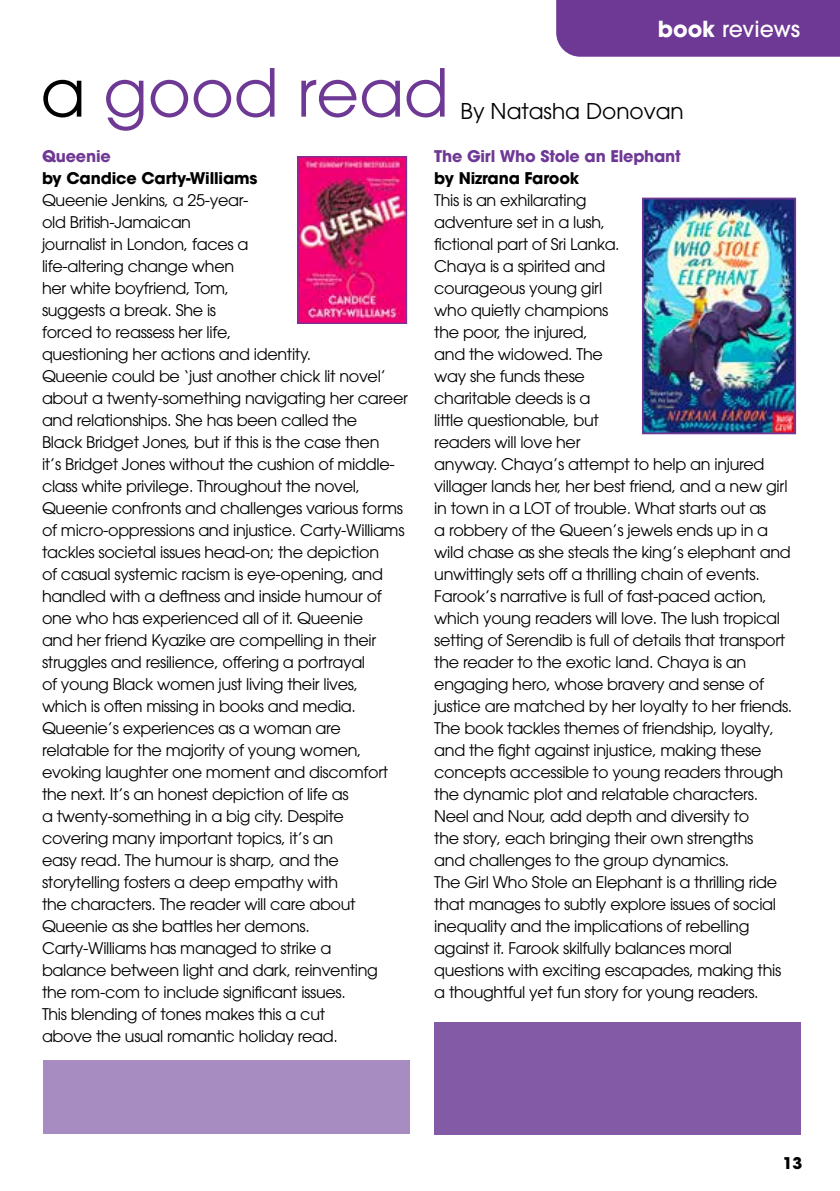
<style>
.page{position:relative;width:840px;height:1191px;background:#fff}
.page>*{position:absolute;margin:0;border:0;box-sizing:border-box;transform-origin:0 0}
.t1{font:65.6px "ITC Avant Garde Pro";color:#6e3895}
.t2{font:500 22px "ITC Avant Garde Pro";letter-spacing:-.005em;color:#fff}
.t3{font:21.6px "ITC Avant Garde Pro";color:#000}
.t4{font:16px/22px "ITC Avant Garde Pro";letter-spacing:-.02em;color:#000}
.t5{font:700 16px "ITC Avant Garde Pro";letter-spacing:-.01em;color:#000}
.t6{font:700 16px "ITC Avant Garde Pro";letter-spacing:-.01em;color:#6e3895}
.s1{color:#000}
.s2{font-weight:700}
</style>
<div class="page">
<div style="left:556px;top:0;width:283px;height:57px;background:#6e3895"></div>
<img style="left:299px;top:158px;width:106px;height:164px">
<div style="left:297px;top:156px;width:110px;height:168px;border:1px solid #6e3895"></div>
<img style="left:644px;top:201px;width:148px;height:230px">
<div style="left:641px;top:198px;width:154px;height:236px;border:2px solid #6e3895"></div>
<div style="left:434px;top:1022px;width:366px;height:112px;background:#825aa5"></div>
<div style="left:43px;top:1060px;width:367px;height:74px;background:#a78cc2"></div>
<h1 class="t1" style="left:41px;top:52px;width:409px"><span class="s1">a</span> good read</h1>
<h2 class="t2" style="left:657px;top:14px;width:144px"><span class="s2">book</span> reviews</h2>
<h3 class="t3" style="left:460px;top:98px;width:225px">By Natasha Donovan</h3>
<p class="t6" style="left:42px;top:145px;width:70px">Queenie</p>
<p class="t5" style="left:42px;top:167px;width:217px">by Candice Carty-Williams</p>
<p class="t4" style="left:42px;top:188px;width:367px">Queenie Jenkins, a 25-year-<br>old British-Jamaican<br>journalist in London, faces a<br>life-altering change when<br>her white boyfriend, Tom,<br>suggests a break. She is<br>forced to reassess her life,<br>questioning her actions and identity.<br>Queenie could be ‘just another chick lit novel’ about a twenty-something navigating her career and relationships. She has been called the<br>Black Bridget Jones, but if this is the case then<br>it’s Bridget Jones without the cushion of middle&shy;class white privilege. Throughout the novel, Queenie confronts and challenges various forms of micro-oppressions and injustice. Carty-Williams tackles societal issues head-on; the depiction<br>of casual systemic racism is eye-opening, and handled with a deftness and inside humour of one who has experienced all of it. Queenie<br>and her friend Kyazike are compelling in their struggles and resilience, offering a portrayal<br>of young Black women just living their lives,<br>which is often missing in books and media.<br>Queenie’s experiences as a woman are relatable for the majority of young women, evoking laughter one moment and discomfort the next. It’s an honest depiction of life as<br>a twenty-something in a big city. Despite covering many important topics, it’s an<br>easy read. The humour is sharp, and the storytelling fosters a deep empathy with<br>the characters. The reader will care about Queenie as she battles her demons.<br>Carty-Williams has managed to strike a<br>balance between light and dark, reinventing<br>the rom-com to include significant issues.<br>This blending of tones makes this a cut<br>above the usual romantic holiday read.</p>
<p class="t6" style="left:434px;top:145px;width:248px">The Girl Who Stole an Elephant</p>
<p class="t5" style="left:434px;top:167px;width:146px">by Nizrana Farook</p>
<p class="t4" style="left:434px;top:188px;width:359px">This is an exhilarating<br>adventure set in a lush,<br>fictional part of Sri Lanka.<br>Chaya is a spirited and<br>courageous young girl<br>who quietly champions<br>the poor, the injured,<br>and the widowed. The<br>way she funds these<br>charitable deeds is a<br>little questionable, but<br>readers will love her<br>anyway. Chaya’s attempt to help an injured villager lands her, her best friend, and a new girl in town in a LOT of trouble. What starts out as<br>a robbery of the Queen’s jewels ends up in a wild chase as she steals the king’s elephant and unwittingly sets off a thrilling chain of events.<br>Farook’s narrative is full of fast-paced action, which young readers will love. The lush tropical setting of Serendib is full of details that transport the reader to the exotic land. Chaya is an engaging hero, whose bravery and sense of justice are matched by her loyalty to her friends.<br>The book tackles themes of friendship, loyalty, and the fight against injustice, making these concepts accessible to young readers through the dynamic plot and relatable characters.<br>Neel and Nour, add depth and diversity to<br>the story, each bringing their own strengths<br>and challenges to the group dynamics.<br>The Girl Who Stole an Elephant is a thrilling ride that manages to subtly explore issues of social inequality and the implications of rebelling against it. Farook skilfully balances moral questions with exciting escapades, making this a thoughtful yet fun story for young readers.</p>
<p class="t5" style="left:782px;top:1152px;width:21px">13</p>
</div>
